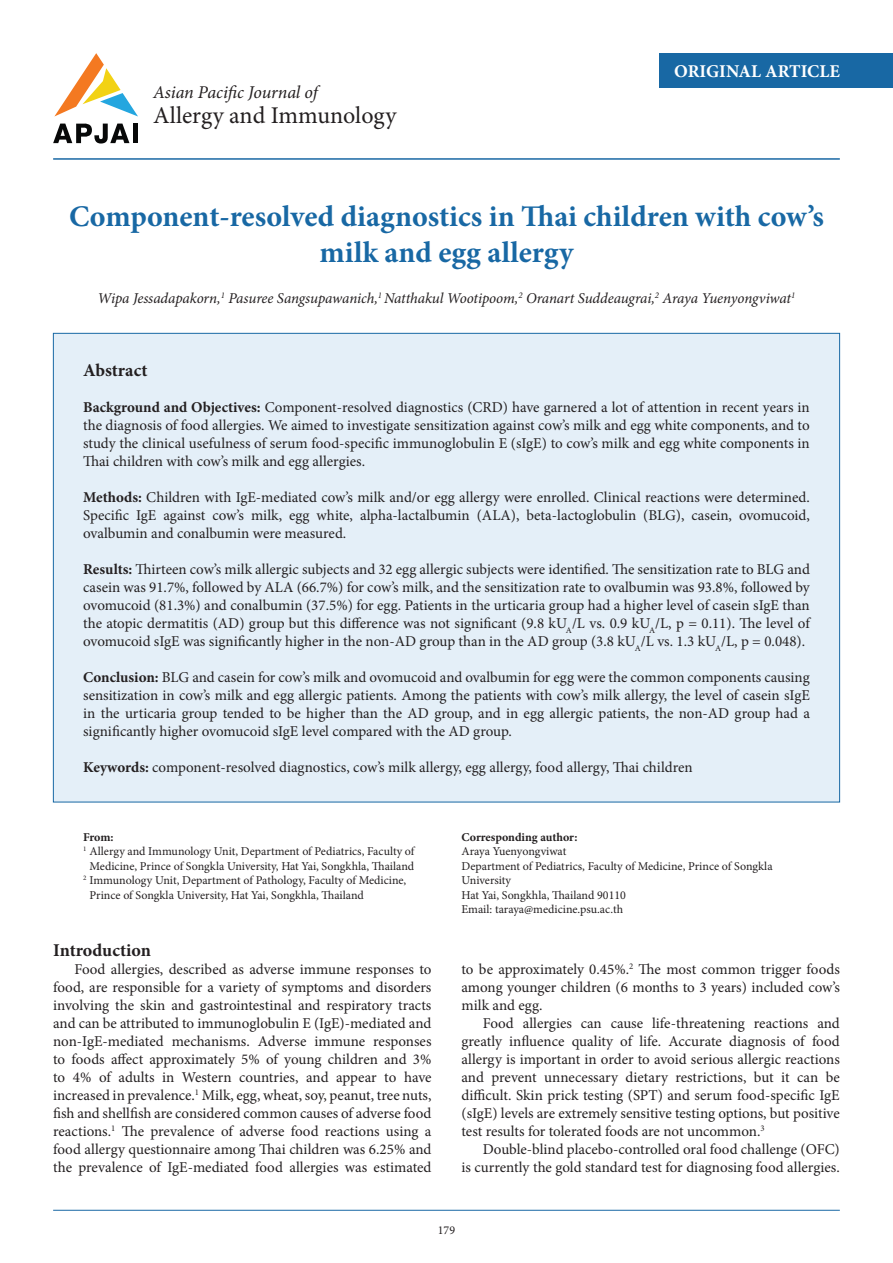
<style>
.page{position:relative;width:893px;height:1263px;background:#fff}
.page>*{position:absolute;margin:0;border:0;box-sizing:border-box;transform-origin:0 0}
.t1{font:700 30px/36px "Minion Pro";color:#1868a4;text-align:center}
.t2{font:24px "Minion Pro";color:#231f20}
.t3{font:italic 18px "Minion Pro";letter-spacing:-.01em;color:#231f20}
.t4{font:700 18px "Minion Pro";letter-spacing:-.005em;color:#231f20}
.t5{font:700 18px "Minion Pro";color:#fff}
.t6{font:15px/18px "Minion Pro";color:#231f20;text-align:justify}
.t7{font:italic 15px "Minion Pro";letter-spacing:-.01em;color:#231f20}
.t8{font:12px/14.4px "Minion Pro";color:#231f20}
.t9{font:700 12px "Minion Pro";letter-spacing:-.005em;color:#231f20}
.s1{font-weight:700}
</style>
<div class="page">
<div style="left:53px;top:333px;width:787px;height:469px;background:#e4eff8;border:1px solid #1868a4"></div>
<div style="left:659px;top:53px;width:234px;height:34px;background:#1868a4"></div>
<svg style="left:54px;top:53px;width:84px;height:63px"></svg>
<div style="left:133px;top:124px;width:5px;height:19px;background:#070808"></div>
<svg style="left:53px;top:123px;width:76px;height:21px"></svg>
<hr style="left:53px;top:158px;width:787px;height:2px;background:#1868a4">
<hr style="left:53px;top:1210px;width:787px;height:1px;background:#1868a4">
<p class="t3" style="left:153px;top:80px;width:166px">Asian Pacific Journal of</p>
<h2 class="t2" style="left:153px;top:100px;width:245px">Allergy and Immunology</h2>
<p class="t5" style="left:674px;top:58px;width:167px">ORIGINAL ARTICLE</p>
<h1 class="t1" style="left:69px;top:198px;width:756px">Component-resolved diagnostics in Thai children with cow’s milk and egg allergy</h1>
<p class="t7" style="left:98px;top:288px;width:699px">Wipa Jessadapakorn,<sup>1</sup> Pasuree Sangsupawanich,<sup>1</sup> Natthakul Wootipoom,<sup>2</sup> Oranart Suddeaugrai,<sup>2</sup> Araya Yuenyongviwat<sup>1</sup></p>
<p class="t4" style="left:83px;top:358px;width:66px">Abstract</p>
<p class="t6" style="left:83px;top:398px;width:728px"><span class="s1">Background and Objectives:</span> Component-resolved diagnostics (CRD) have garnered a lot of attention in recent years in the diagnosis of food allergies. We aimed to investigate sensitization against cow’s milk and egg white components, and to study the clinical usefulness of serum food-specific immunoglobulin E (sIgE) to cow’s milk and egg white components in Thai children with cow’s milk and egg allergies.</p>
<p class="t6" style="left:83px;top:488px;width:728px"><span class="s1">Methods:</span> Children with IgE-mediated cow’s milk and/or egg allergy were enrolled. Clinical reactions were determined.<br>Specific IgE against cow’s milk, egg white, alpha-lactalbumin (ALA), beta-lactoglobulin (BLG), casein, ovomucoid, ovalbumin and conalbumin were measured.</p>
<p class="t6" style="left:83px;top:560px;width:728px"><span class="s1">Results:</span> Thirteen cow’s milk allergic subjects and 32 egg allergic subjects were identified. The sensitization rate to BLG and casein was 91.7%, followed by ALA (66.7%) for cow’s milk, and the sensitization rate to ovalbumin was 93.8%, followed by ovomucoid (81.3%) and conalbumin (37.5%) for egg. Patients in the urticaria group had a higher level of casein sIgE than the atopic dermatitis (AD) group but this difference was not significant (9.8 kU<sub>A</sub>/L vs. 0.9 kU<sub>A</sub>/L, p = 0.11). The level of ovomucoid sIgE was significantly higher in the non-AD group than in the AD group (3.8 kU<sub>A</sub>/L vs. 1.3 kU<sub>A</sub>/L, p = 0.048).</p>
<p class="t6" style="left:83px;top:668px;width:728px"><span class="s1">Conclusion:</span> BLG and casein for cow’s milk and ovomucoid and ovalbumin for egg were the common components causing sensitization in cow’s milk and egg allergic patients. Among the patients with cow’s milk allergy, the level of casein sIgE in the urticaria group tended to be higher than the AD group, and in egg allergic patients, the non-AD group had a significantly higher ovomucoid sIgE level compared with the AD group.</p>
<p class="t6" style="left:83px;top:758px;width:611px"><span class="s1">Keywords:</span> component-resolved diagnostics, cow’s milk allergy, egg allergy, food allergy, Thai children</p>
<p class="t9" style="left:83px;top:829px;width:32px">From:</p>
<p class="t8" style="left:83px;top:844px;width:333px"><sup>1</sup> Allergy and Immunology Unit, Department of Pediatrics, Faculty of</p>
<p class="t8" style="left:90px;top:859px;width:326px">Medicine, Prince of Songkla University, Hat Yai, Songkhla, Thailand</p>
<p class="t8" style="left:83px;top:873px;width:325px"><sup>2</sup> Immunology Unit, Department of Pathology, Faculty of Medicine,</p>
<p class="t8" style="left:90px;top:888px;width:276px">Prince of Songkla University, Hat Yai, Songkhla, Thailand</p>
<p class="t9" style="left:461px;top:829px;width:117px">Corresponding author:</p>
<p class="t8" style="left:461px;top:844px;width:313px">Araya Yuenyongviwat<br>Department of Pediatrics, Faculty of Medicine, Prince of Songkla University<br>Hat Yai, Songkhla, Thailand 90110<br>Email: taraya@medicine.psu.ac.th</p>
<p class="t4" style="left:53px;top:938px;width:99px">Introduction</p>
<p class="t6" style="left:53px;top:960px;width:380px;text-indent:21px">Food allergies, described as adverse immune responses to food, are responsible for a variety of symptoms and disorders involving the skin and gastrointestinal and respiratory tracts and can be attributed to immunoglobulin E (IgE)-mediated and non-IgE-mediated mechanisms. Adverse immune responses to foods affect approximately 5% of young children and 3% to 4% of adults in Western countries, and appear to have increased in prevalence.<sup>1</sup> Milk, egg, wheat, soy, peanut, tree nuts, fish and shellfish are considered common causes of adverse food reactions.<sup>1</sup> The prevalence of adverse food reactions using a food allergy questionnaire among Thai children was 6.25% and the prevalence of IgE-mediated food allergies was estimated</p>
<p class="t6" style="left:461px;top:960px;width:380px">to be approximately 0.45%.<sup>2</sup> The most common trigger foods among younger children (6 months to 3 years) included cow’s milk and egg.</p>
<p class="t6" style="left:461px;top:1014px;width:380px;text-indent:21px">Food allergies can cause life-threatening reactions and greatly influence quality of life. Accurate diagnosis of food allergy is important in order to avoid serious allergic reactions and prevent unnecessary dietary restrictions, but it can be difficult. Skin prick testing (SPT) and serum food-specific IgE (sIgE) levels are extremely sensitive testing options, but positive test results for tolerated foods are not uncommon.<sup>3</sup></p>
<p class="t6" style="left:461px;top:1140px;width:380px;text-align:right">Double-blind placebo-controlled oral food challenge (OFC)<br>is currently the gold standard test for diagnosing food allergies.</p>
<p class="t8" style="left:438px;top:1223px;width:19px">179</p>
</div>
